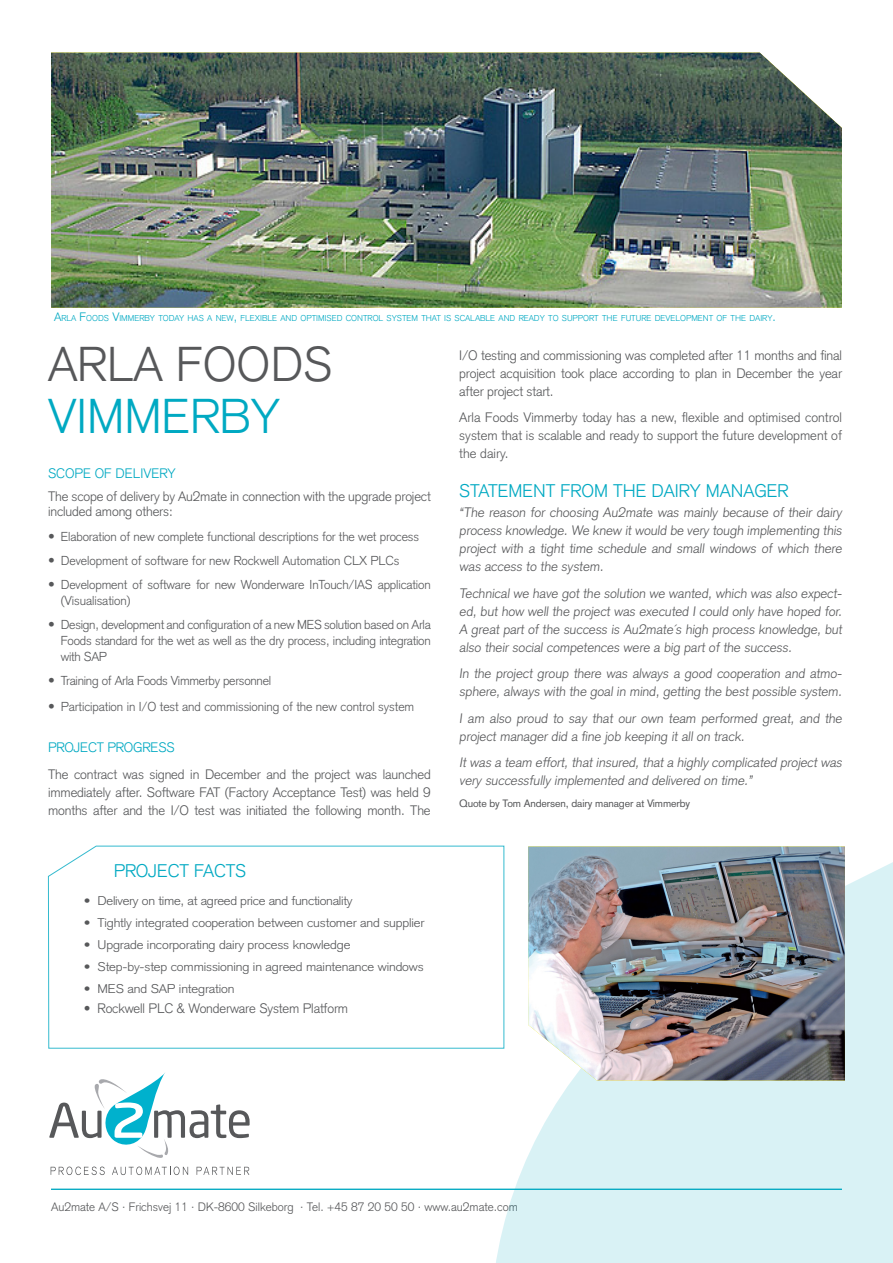
<style>
.page{position:relative;width:893px;height:1263px;background:#fff}
.page>*{position:absolute;margin:0;border:0;box-sizing:border-box;transform-origin:0 0}
.t1{font:300 48px "Akzidenz Grotesk";color:#57585a}
.t2{font:300 48px "Akzidenz Grotesk";color:#00a9c2}
.t3{font:300 18px "Akzidenz Grotesk";color:#00a9c2}
.t4{font:300 13.5px/18px "Akzidenz Grotesk";letter-spacing:-.01em;color:#57585a}
.t5{font:italic 300 13.5px/18px "Akzidenz Grotesk";color:#57585a}
.t6{font:300 13.5px "Akzidenz Grotesk";letter-spacing:-.01em;color:#00a9c2}
.Paragraph_Style_1{font:300 12.75px/15.8px "Akzidenz Grotesk";letter-spacing:-.01em;color:#57585a}
.t7{font:300 12.45px "Akzidenz Grotesk";letter-spacing:-.01em;color:#57585a;scale:1.09 1}
.t8{font:300 12px "Akzidenz Grotesk";color:#57585a}
.t9{font:10.5px "Akzidenz Grotesk";letter-spacing:-.01em;color:#57585a}
.t10{font:300 8.4px "Akzidenz Grotesk";color:#00a9c2}
.s1{font-size:12px}
.s2{font-size:13.5px}
</style>
<div class="page">
<img style="left:51px;top:53px;width:791px;height:255px">
<hr style="left:51px;top:1189px;width:791px;height:1px;background:#00a9c2">
<svg style="left:51px;top:1166px;width:54px;height:9px"></svg>
<svg style="left:112px;top:1166px;width:76px;height:9px"></svg>
<svg style="left:197px;top:1167px;width:52px;height:8px"></svg>
<svg style="left:49px;top:1073px;width:201px;height:85px"></svg>
<svg style="left:48px;top:845px;width:390px;height:204px"></svg>
<svg style="left:438px;top:845px;width:455px;height:418px;fill:#d9f2f5"></svg>
<img style="left:528px;top:846px;width:317px;height:234px">
<p class="t10" style="left:54px;top:313px;width:723px"><span class="s1">A</span>RLA <span class="s1">F</span>OODS <span class="s1">V</span>IMMERBY TODAY HAS A NEW<span class="s1">,</span> FLEXIBLE AND OPTIMISED CONTROL SYSTEM THAT IS SCALABLE AND READY TO SUPPORT THE FUTURE DEVELOPMENT OF THE DAIRY<span class="s1">.</span></p>
<p class="t1" style="left:48px;top:336px;width:286px">ARLA FOODS</p>
<p class="t2" style="left:48px;top:389px;width:233px">VIMMERBY</p>
<p class="t6" style="left:48px;top:465px;width:129px">SCOPE OF DELIVERY</p>
<p class="t4" style="left:48px;top:489px;width:384px;line-height:15px">The scope of delivery by Au2mate in connection with the upgrade project included among others:</p>
<p class="Paragraph_Style_1" style="left:48px;top:528px;width:373px"><span class="s2">•</span> Elaboration of new complete functional descriptions for the wet process</p>
<p class="Paragraph_Style_1" style="left:48px;top:553px;width:353px"><span class="s2">•</span> Development of software for new Rockwell Automation CLX PLCs</p>
<p class="Paragraph_Style_1" style="left:61px;top:577px;width:371px;text-indent:-13px"><span class="s2">•</span> Development of software for new Wonderware InTouch/IAS application (Visualisation)</p>
<p class="Paragraph_Style_1" style="left:61px;top:617px;width:371px;text-align:justify;text-indent:-13px"><span class="s2">•</span> Design, development and configuration of a new MES solution based on Arla Foods standard for the wet as well as the dry process, including integration with SAP</p>
<p class="Paragraph_Style_1" style="left:48px;top:673px;width:225px"><span class="s2">•</span> Training of Arla Foods Vimmerby personnel</p>
<p class="Paragraph_Style_1" style="left:48px;top:699px;width:368px"><span class="s2">•</span> Participation in I/O test and commissioning of the new control system</p>
<p class="t6" style="left:48px;top:740px;width:128px">PROJECT PROGRESS</p>
<p class="t4" style="left:48px;top:765px;width:384px;text-align:justify">The contract was signed in December and the project was launched immediately after. Software FAT (Factory Acceptance Test) was held 9 months after and the I/O test was initiated the following month. The</p>
<p class="t3" style="left:114px;top:860px;width:134px">PROJECT FACTS</p>
<p class="t7" style="left:84px;top:893px;width:248px">• Delivery on time, at agreed price and functionality</p>
<p class="t7" style="left:84px;top:915px;width:314px">• Tightly integrated cooperation between customer and supplier</p>
<p class="t7" style="left:84px;top:937px;width:246px">• Upgrade incorporating dairy process knowledge</p>
<p class="t7" style="left:84px;top:959px;width:313px">• Step-by-step commissioning in agreed maintenance windows</p>
<p class="t7" style="left:84px;top:981px;width:140px">• MES and SAP integration</p>
<p class="t4" style="left:84px;top:999px;width:266px">• Rockwell PLC &amp; Wonderware System Platform</p>
<p class="t4" style="left:459px;top:346px;width:384px;text-align:justify">I/O testing and commissioning was completed after 11 months and final project acquisition took place according to plan in December the year after project start.</p>
<p class="t4" style="left:459px;top:408px;width:384px;text-align:justify">Arla Foods Vimmerby today has a new, flexible and optimised control system that is scalable and ready to support the future development of the dairy.</p>
<p class="t3" style="left:459px;top:480px;width:331px">STATEMENT FROM THE DAIRY MANAGER</p>
<p class="t4" style="left:459px;top:503px;width:386px">“The reason for choosing Au2mate was mainly because of their dairy process knowledge. We knew it would be very tough implementing this project with a tight time schedule and small windows of which there was access to the system.</p>
<p class="t4" style="left:459px;top:584px;width:386px;text-align:justify">Technical we have got the solution we wanted, which was also expect&shy;ed, but how well the project was executed I could only have hoped for.<br>A great part of the success is Au2mate´s high process knowledge, but also their social competences were a big part of the success.</p>
<p class="t4" style="left:459px;top:664px;width:386px">In the project group there was always a good cooperation and atmo&shy;sphere, always with the goal in mind, getting the best possible system.</p>
<p class="t4" style="left:459px;top:709px;width:386px">I am also proud to say that our own team performed great, and the project manager did a fine job keeping it all on track.</p>
<p class="t5" style="left:459px;top:753px;width:387px">Itwas a team effort,thatinsured,thata highly complicated projectwas very successfully implemented and delivered on time.”</p>
<p class="t9" style="left:459px;top:797px;width:232px">Quote by Tom Andersen, dairy manager at Vimmerby</p>
<p class="t8" style="left:51px;top:1199px;width:468px">Au2mate A/S · Frichsvej 11 · DK-8600 Silkeborg · Tel. +45 87 20 50 50 · www.au2mate.com</p>
</div>
